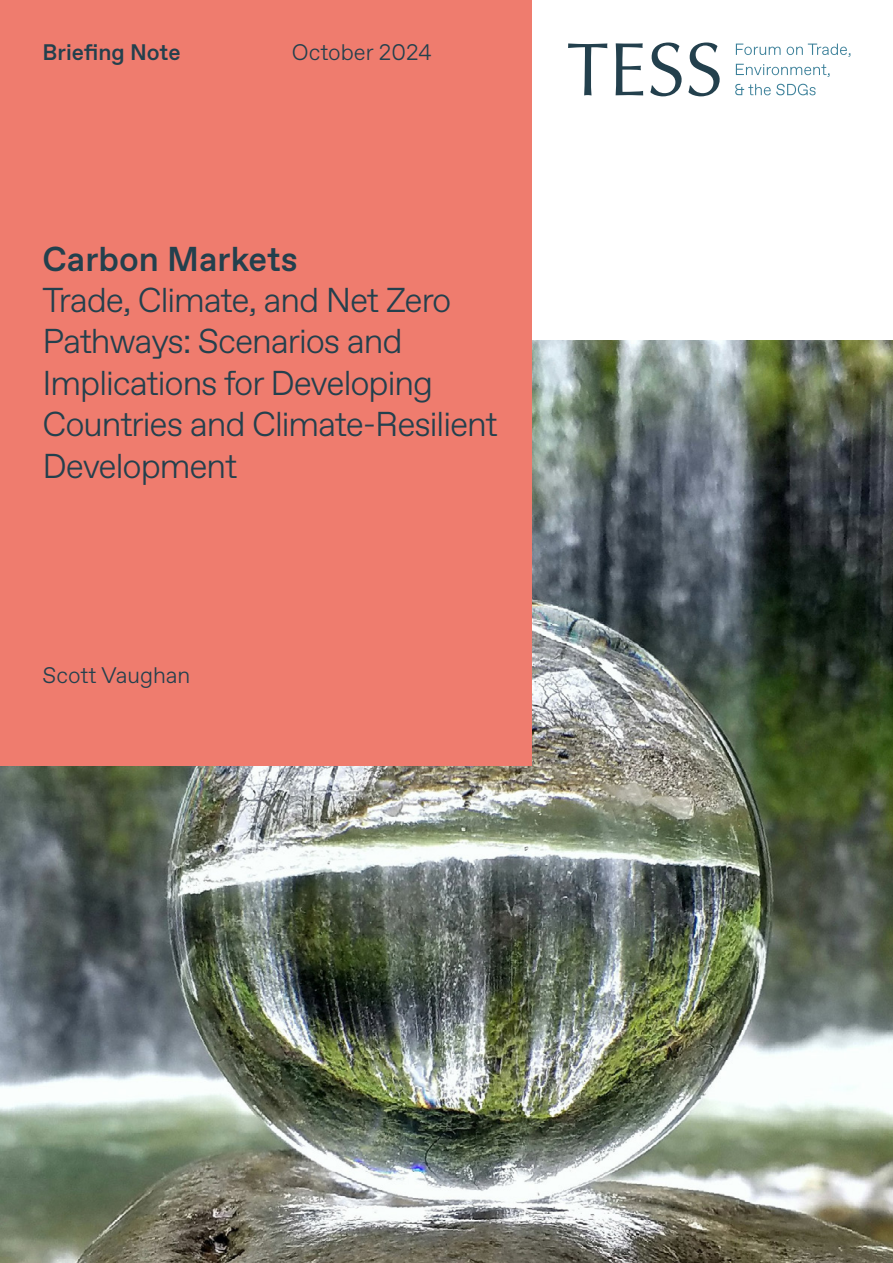
<style>
.page{position:relative;width:893px;height:1263px;background:#fff}
.page>*{position:absolute;margin:0;border:0;box-sizing:border-box;transform-origin:0 0}
.t1{font:300 34.5px/41.4px "ABC Favorit";letter-spacing:-.03em;color:#23404d}
.t2{font:500 34.5px "ABC Favorit";color:#23404d}
.t3{font:300 22.5px "ABC Favorit";color:#23404d}
.t4{font:500 22.5px "ABC Favorit";letter-spacing:-.005em;color:#23404d}
</style>
<div class="page">
<img style="left:0;top:340px;width:893px;height:923px">
<div style="left:0;top:0;width:531px;height:765px;background:#ef7c6e"></div>
<svg style="left:568px;top:43px;width:39px;height:52px"></svg>
<svg style="left:616px;top:43px;width:27px;height:52px"></svg>
<svg style="left:650px;top:43px;width:32px;height:53px"></svg>
<svg style="left:688px;top:43px;width:32px;height:53px"></svg>
<svg style="left:736px;top:44px;width:45px;height:11px"></svg>
<svg style="left:787px;top:44px;width:63px;height:13px"></svg>
<svg style="left:736px;top:64px;width:94px;height:13px"></svg>
<svg style="left:735px;top:84px;width:81px;height:11px"></svg>
<p class="t4" style="left:43px;top:39px;width:140px">Briefing Note</p>
<p class="t3" style="left:292px;top:39px;width:141px">October 2024</p>
<p class="t2" style="left:43px;top:238px;width:257px">Carbon Markets</p>
<p class="t1" style="left:43px;top:280px;width:457px">Trade, Climate, and Net Zero<br>Pathways: Scenarios and<br>Implications for Developing<br>Countries and Climate-Resilient<br>Development</p>
<p class="t3" style="left:43px;top:662px;width:149px">Scott Vaughan</p>
</div>
